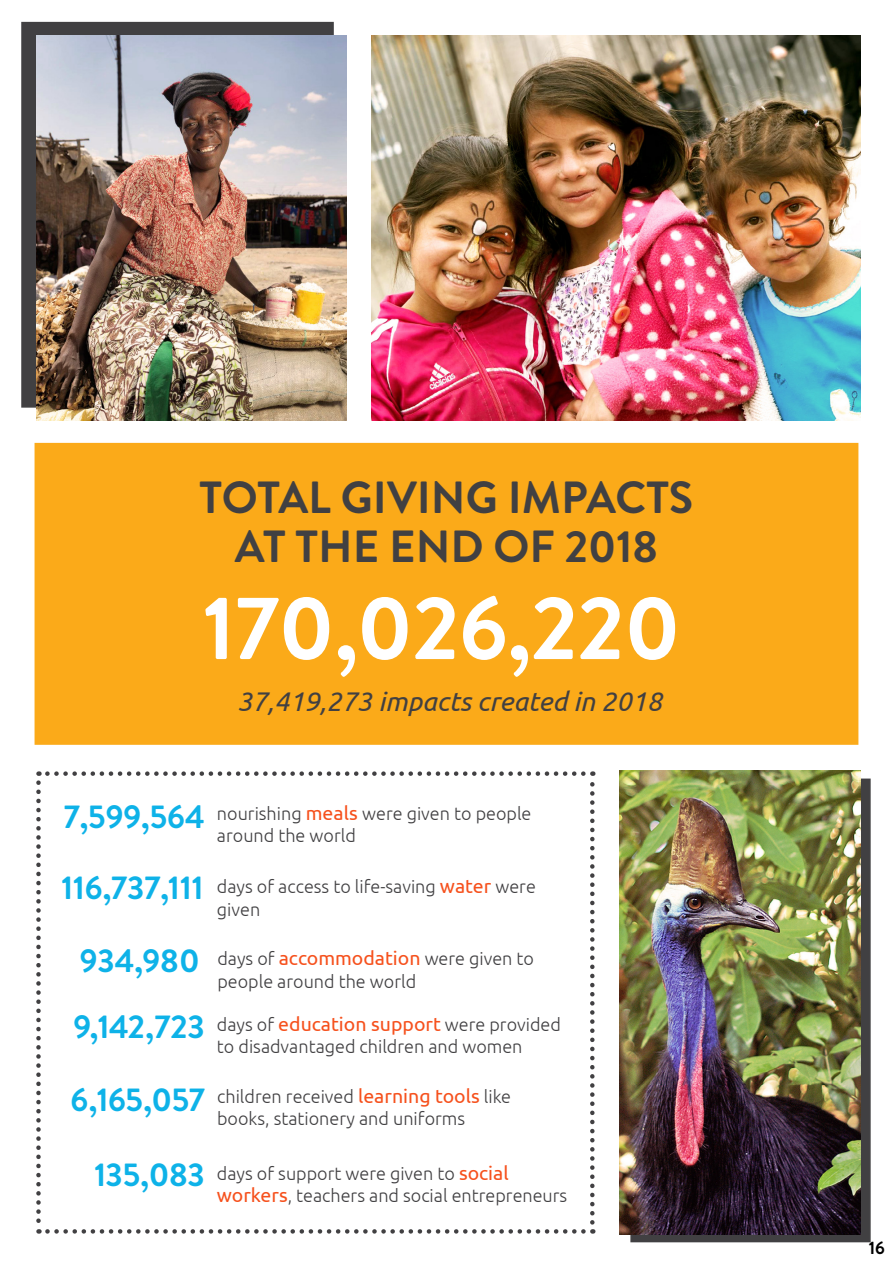
<style>
.page{position:relative;width:893px;height:1263px;background:#fff}
.page>*{position:absolute;margin:0;border:0;box-sizing:border-box;transform-origin:0 0}
.t1{font:700 90px "Brandon Grotesque";color:#fff}
.t2{font:700 45px "Brandon Grotesque";color:#414042}
.t3{font:700 33px "Brandon Grotesque";color:#0eb2e8}
.t4{font:italic 27px "Ubuntu";color:#414042}
.t5{font:300 18px/22.5px "Ubuntu";color:#414042}
.t6{font:700 18px "Brandon Grotesque";color:#000}
.s1{font-family:"Brandon Grotesque";font-weight:700;font-size:33px;color:#0eb2e8}
.s2{font-weight:400;font-size:19.5px;color:#f6511d}
</style>
<div class="page">
<div style="left:21px;top:22px;width:313px;height:386px;background:#414042;border:2px solid #414042"></div>
<img style="left:36px;top:35px;width:311px;height:386px">
<img style="left:371px;top:35px;width:489px;height:386px">
<div style="left:35px;top:443px;width:823px;height:302px;background:#fbaa19;border:2px solid #fbaa19"></div>
<svg style="left:36px;top:783px;width:5px;height:451px"></svg>
<svg style="left:47px;top:1229px;width:546px;height:5px"></svg>
<svg style="left:590px;top:771px;width:5px;height:451px"></svg>
<svg style="left:38px;top:771px;width:545px;height:5px"></svg>
<div style="left:630px;top:778px;width:241px;height:464px;background:#414042;border:2px solid #414042"></div>
<img style="left:620px;top:771px;width:240px;height:463px">
<h2 class="t2" style="left:200px;top:466px;width:28px">TOTAL</h2>
<h2 class="t2" style="left:341px;top:466px;width:27px">GIVING</h2>
<h2 class="t2" style="left:508px;top:466px;width:106px">IMPACTS</h2>
<h2 class="t2" style="left:235px;top:515px;width:89px">AT THE</h2>
<h2 class="t2" style="left:389px;top:515px;width:31px">END</h2>
<h2 class="t2" style="left:494px;top:515px;width:166px">OF 2018</h2>
<h1 class="t1" style="left:203px;top:565px;width:479px">170,026,220</h1>
<h3 class="t4" style="left:237px;top:684px;width:427px">37,419,273 impacts created in 2018</h3>
<p class="t5" style="left:217px;top:801px;width:316px;text-indent:-153px"><span class="s1">7,599,564</span> nourishing <span class="s2">meals</span> were given to people around the world</p>
<h3 class="t3" style="left:61px;top:864px;width:144px">116,737,111</h3>
<p class="t5" style="left:217px;top:875px;width:320px">days of access to life-saving <span class="s2">water</span> were given</p>
<p class="t5" style="left:217px;top:947px;width:318px">days of <span class="s2">accommodation</span> were given to people around the world</p>
<h3 class="t3" style="left:80px;top:937px;width:121px">934,980</h3>
<h3 class="t3" style="left:74px;top:1003px;width:133px">9,142,723</h3>
<h3 class="t3" style="left:71px;top:1076px;width:136px">6,165,057</h3>
<p class="t5" style="left:217px;top:1013px;width:345px">days of <span class="s2">education support</span> were provided to disadvantaged children and women</p>
<p class="t5" style="left:217px;top:1084px;width:295px">children received <span class="s2">learning tools</span> like books, stationery and uniforms</p>
<h3 class="t3" style="left:94px;top:1151px;width:112px">135,083</h3>
<p class="t5" style="left:217px;top:1161px;width:352px">days of support were given to <span class="s2">social workers</span>, teachers and social entrepreneurs</p>
<p class="t6" style="left:869px;top:1235px;width:18px">16</p>
</div>
